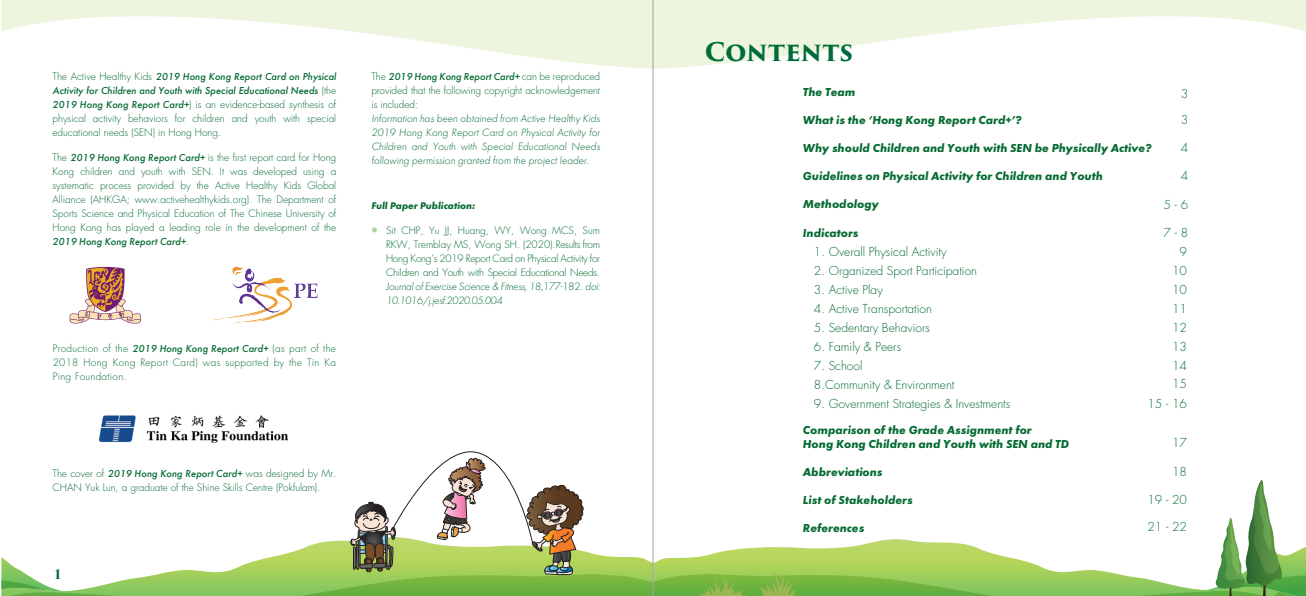
<style>
.page{position:relative;width:1306px;height:596px;background:#fff}
.page>*{position:absolute;margin:0;border:0;box-sizing:border-box;transform-origin:0 0}
.t1{font:700 25px "Trajan Pro 3";color:#006c39}
.t2{font:700 13px "Trajan Pro 3";color:#006c39}
.t3{font:italic 700 12px/14px "Futura PT";color:#066c33}
.t4{font:300 12px/19.1px "Futura";color:#066c33;text-align:right}
.t5{font:italic 300 11px/14px "Futura PT";letter-spacing:-.025em;color:#066c33;text-align:justify}
.t6{font:italic 500 10.5px/14px "Futura PT";color:#066c33}
.t7{font:300 10px/14px "Futura";color:#066c33;text-align:justify}
.t8{font:italic 700 10px "Futura PT";color:#066c33}
.s1{font-family:"Futura";font-weight:300;font-style:normal;font-size:10px}
.s2{font-family:"Futura PT";font-weight:500;font-style:italic;font-size:10.5px}
.s3{font-family:"Adobe Ming Std";font-style:normal}
.s4{font-family:"Futura";font-style:normal;font-size:10px}
</style>
<div class="page">
<svg style="left:653px;top:0;width:652px;height:69px;fill:#eef5df"></svg>
<svg style="left:1px;top:0;width:651px;height:69px;fill:#eef5df"></svg>
<svg style="left:1px;top:443px;width:1304px;height:152px"></svg>
<img style="left:212px;top:266px;width:106px;height:58px">
<svg style="left:70px;top:267px;width:71px;height:57px"></svg>
<img style="left:100px;top:415px;width:188px;height:39px">
<svg style="left:372px;top:227px;width:5px;height:5px"></svg>
<hr style="left:652px;top:0;width:1px;height:595px;background:#a0a1a3">
<p class="t6" style="left:53px;top:69px;width:285px"><span class="s1">The Active Healthy Kids</span> 2019 Hong Kong Report Card on Physical<br>Activity for Children and Youth with Special Educational Needs <span class="s1">(the</span></p>
<p class="t7" style="left:53px;top:97px;width:285px"><span class="s2">2019 Hong Kong Report Card+</span>) is an evidence-based synthesis of physical activity behaviors for children and youth with special educational needs (SEN) in Hong Hong.</p>
<p class="t7" style="left:53px;top:151px;width:285px">The <span class="s2">2019 Hong Kong Report Card+</span> is the first report card for Hong Kong children and youth with SEN. It was developed using a systematic process provided by the Active Healthy Kids Global Alliance (AHKGA; www.activehealthykids.org). The Department of Sports Science and Physical Education of The Chinese University of Hong Kong has played a leading role in the development of the</p>
<p class="t6" style="left:53px;top:235px;width:138px">2019 Hong Kong Report Card+<span class="s1">.</span></p>
<p class="t7" style="left:53px;top:341px;width:285px">Production of the <span class="s2">2019 Hong Kong Report Card+</span> (as part of the 2018 Hong Kong Report Card) was supported by the Tin Ka Ping Foundation.</p>
<p class="t7" style="left:53px;top:466px;width:285px">The cover of <span class="s2">2019 Hong Kong Report Card+</span> was designed by Mr.<br>CHAN Yuk Lun, a graduate of the Shine Skills Centre (Pokfulam).</p>
<h2 class="t2" style="left:55px;top:564px;width:8px">1</h2>
<p class="t6" style="left:371px;top:69px;width:230px"><span class="s1">The</span> 2019 Hong Kong Report Card+ <span class="s1">can be reproduced</span></p>
<p class="t7" style="left:371px;top:83px;width:230px">provided that the following copyright acknowledgement is included:</p>
<p class="t5" style="left:371px;top:111px;width:230px">Information has been obtained from Active Healthy Kids 2019 Hong Kong Report Card on Physical Activity for Children and Youth with Special Educational Needs following permission granted from the project leader.</p>
<p class="t8" style="left:371px;top:199px;width:105px">Full Paper Publication:</p>
<p class="t7" style="left:386px;top:223px;width:215px">Sit CHP, Yu JJ, Huang, WY, Wong MCS, Sum RKW, Tremblay MS, Wong SH. (2020).Results from Hong Kong’s 2019 Report Card on Physical Activity for Children and Youth with Special Educational Needs.</p>
<p class="t5" style="left:386px;top:279px;width:215px">Journal of Exercise Science &amp; Fitness, 18<span class="s3">,</span><span class="s4">177-182.</span> doi:<br>10.1016/j.jesf.2020.05.004</p>
<h1 class="t1" style="left:704px;top:34px;width:150px">CONTENTS</h1>
<p class="t3" style="left:803px;top:85px;width:54px">The Team</p>
<p class="t3" style="left:803px;top:113px;width:220px">What is the ‘Hong Kong Report Card+’?</p>
<p class="t3" style="left:803px;top:141px;width:350px">Why should Children and Youth with SEN be Physically Active?</p>
<p class="t3" style="left:803px;top:169px;width:301px">Guidelines on Physical Activity for Children and Youth</p>
<p class="t3" style="left:803px;top:197px;width:77px">Methodology</p>
<p class="t3" style="left:803px;top:225px;width:57px">Indicators</p>
<p class="t4" style="left:814px;top:241px;width:134px">1. Overall Physical Activity</p>
<p class="t4" style="left:814px;top:260px;width:165px">2. Organized Sport Participation</p>
<p class="t4" style="left:814px;top:279px;width:70px">3. Active Play</p>
<p class="t4" style="left:814px;top:298px;width:120px">4. Active Transportation</p>
<p class="t4" style="left:814px;top:317px;width:117px">5. Sedentary Behaviors</p>
<p class="t4" style="left:814px;top:336px;width:89px">6. Family &amp; Peers</p>
<p class="t4" style="left:814px;top:355px;width:142px;text-align:left">7. School<br>8.Community &amp; Environment</p>
<p class="t4" style="left:814px;top:393px;width:198px">9. Government Strategies &amp; Investments</p>
<p class="t3" style="left:803px;top:422px;width:268px">Comparison of the Grade Assignment for<br>Hong Kong Children and Youth with SEN and TD</p>
<p class="t3" style="left:803px;top:464px;width:81px">Abbreviations</p>
<p class="t3" style="left:803px;top:492px;width:111px">List of Stakeholders</p>
<p class="t3" style="left:803px;top:520px;width:63px">References</p>
<p class="t4" style="left:1180px;top:84px;width:9px">3</p>
<p class="t4" style="left:1180px;top:110px;width:9px">3</p>
<p class="t4" style="left:1180px;top:138px;width:9px">4</p>
<p class="t4" style="left:1180px;top:166px;width:9px">4</p>
<p class="t4" style="left:1163px;top:195px;width:26px">5 - 6</p>
<p class="t4" style="left:1163px;top:223px;width:26px">7 - 8<br>9</p>
<p class="t4" style="left:1171px;top:280px;width:16px">10</p>
<p class="t4" style="left:1171px;top:261px;width:16px">10</p>
<p class="t4" style="left:1171px;top:299px;width:16px;text-align:justify">11<br>12<br>13<br>14</p>
<p class="t4" style="left:1147px;top:374px;width:41px">15<br>15 - 16</p>
<p class="t4" style="left:1171px;top:433px;width:16px">17</p>
<p class="t4" style="left:1171px;top:461px;width:16px">18</p>
<p class="t4" style="left:1147px;top:490px;width:41px">19 - 20</p>
<p class="t4" style="left:1147px;top:517px;width:41px">21 - 22</p>
</div>
